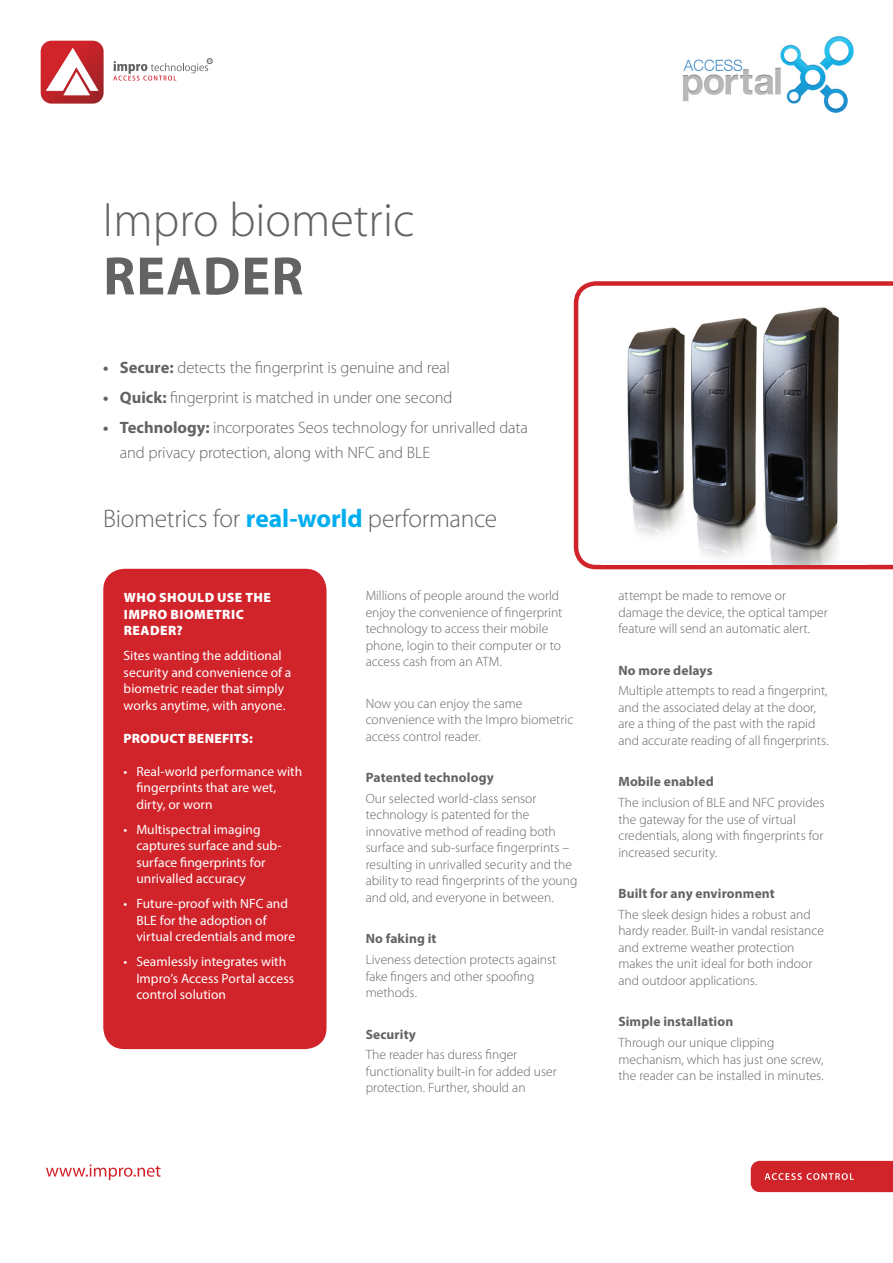
<style>
.page{position:relative;width:893px;height:1263px;background:#fff}
.page>*{position:absolute;margin:0;border:0;box-sizing:border-box;transform-origin:0 0}
.t1{font:700 54.6px "Myriad Pro";letter-spacing:.02em;color:#636366}
.t2{font:300 48.45px "Myriad Pro";color:#636366}
.t3{font:300 25.5px "Myriad Pro";letter-spacing:-.01em;color:#636366}
.t4{font:300 16.5px/25.5px "Myriad Pro";letter-spacing:-.005em;color:#636366}
.t5{font:300 13.5px/16.5px "Myriad Pro";color:#636366}
.t6{font:13.5px/16.5px "Myriad Pro";letter-spacing:.005em;color:#fff}
.t7{font:700 13.5px "Myriad Pro";letter-spacing:.01em;color:#636366}
.t8{font:900 13.5px/16.5px "Myriad Pro";letter-spacing:.03em;color:#fff}
.t9{font:900 13.5px "Myriad Pro";letter-spacing:.01em;color:#fff}
.s1{font-family:"Helvetica Neue";font-weight:900;font-stretch:condensed;font-size:12px}
.s2{font-weight:700}
.s3{font-weight:700;color:#00aeef}
</style>
<div class="page">
<svg style="left:574px;top:281px;width:319px;height:288px"></svg>
<div style="left:103px;top:569px;width:224px;height:480px;background:#d1232a;border-radius:21px"></div>
<img style="left:683px;top:36px;width:171px;height:77px">
<svg style="left:41px;top:41px;width:63px;height:63px"></svg>
<svg style="left:113px;top:58px;width:99px;height:23px"></svg>
<svg style="left:46px;top:1164px;width:115px;height:16px"></svg>
<svg style="left:751px;top:1161px;width:142px;height:31px;background:#d32e35"></svg>
<img style="left:602px;top:299px;width:266px;height:266px">
<h2 class="t2" style="left:103px;top:191px;width:313px">Impro biometric</h2>
<h1 class="t1" style="left:103px;top:240px;width:202px">READER</h1>
<p class="t4" style="left:103px;top:355px;width:349px"><span class="s1">•</span> <span class="s2">Secure:</span> detects the fingerprint is genuine and real</p>
<p class="t4" style="left:103px;top:385px;width:351px"><span class="s1">•</span> <span class="s2">Quick:</span> fingerprint is matched in under one second</p>
<p class="t4" style="left:120px;top:415px;width:410px;text-indent:-17px"><span class="s1">•</span> <span class="s2">Technology:</span> incorporates Seos technology for unrivalled data and privacy protection, along with NFC and BLE</p>
<h3 class="t3" style="left:103px;top:503px;width:395px">Biometrics for <span class="s3">real-world</span> performance</h3>
<p class="t8" style="left:124px;top:589px;width:149px">WHO SHOULD USE THE<br>IMPRO BIOMETRIC<br>READER?</p>
<p class="t6" style="left:124px;top:647px;width:169px">Sites wanting the additional security and convenience of a biometric reader that simply works anytime, with anyone.</p>
<p class="t9" style="left:124px;top:729px;width:131px">PRODUCT BENEFITS:</p>
<p class="t6" style="left:136px;top:763px;width:167px;text-indent:-13px">• Real-world performance with fingerprints that are wet, dirty, or worn</p>
<p class="t6" style="left:136px;top:821px;width:147px;text-indent:-13px">• Multispectral imaging captures surface and sub&shy;surface fingerprints for unrivalled accuracy</p>
<p class="t6" style="left:136px;top:895px;width:160px;text-indent:-13px">• Future-proof with NFC and<br>BLE for the adoption of virtual credentials and more</p>
<p class="t6" style="left:136px;top:953px;width:159px;text-indent:-13px">• Seamlessly integrates with<br>Impro’s Access Portal access control solution</p>
<p class="t5" style="left:366px;top:587px;width:198px">Millions of people around the world enjoy the convenience of fingerprint technology to access their mobile phone, login to their computer or to access cash from an ATM.</p>
<p class="t5" style="left:366px;top:695px;width:209px">Now you can enjoy the same convenience with the Impro biometric access control reader.</p>
<p class="t7" style="left:366px;top:769px;width:130px">Patented technology</p>
<p class="t5" style="left:366px;top:790px;width:213px">Our selected world-class sensor technology is patented for the innovative method of reading both surface and sub-surface fingerprints – resulting in unrivalled security and the ability to read fingerprints of the young and old, and everyone in between.</p>
<p class="t7" style="left:366px;top:930px;width:72px">No faking it</p>
<p class="t5" style="left:366px;top:951px;width:192px">Liveness detection protects against fake fingers and other spoofing methods.</p>
<p class="t7" style="left:366px;top:1025px;width:52px">Security</p>
<p class="t5" style="left:366px;top:1046px;width:192px">The reader has duress finger functionality built-in for added user protection. Further, should an</p>
<p class="t5" style="left:618px;top:587px;width:211px">attempt be made to remove or damage the device, the optical tamper feature will send an automatic alert.</p>
<p class="t7" style="left:618px;top:661px;width:96px">No more delays</p>
<p class="t5" style="left:618px;top:682px;width:212px">Multiple attempts to read a fingerprint, and the associated delay at the door, are a thing of the past with the rapid and accurate reading of all fingerprints.</p>
<p class="t7" style="left:618px;top:773px;width:97px">Mobile enabled</p>
<p class="t5" style="left:618px;top:794px;width:208px">The inclusion of BLE and NFC provides the gateway for the use of virtual credentials, along with fingerprints for increased security.</p>
<p class="t7" style="left:618px;top:885px;width:158px">Built for any environment</p>
<p class="t5" style="left:618px;top:906px;width:207px">The sleek design hides a robust and hardy reader. Built-in vandal resistance and extreme weather protection makes the unit ideal for both indoor and outdoor applications.</p>
<p class="t7" style="left:618px;top:1013px;width:116px">Simple installation</p>
<p class="t5" style="left:618px;top:1034px;width:207px">Through our unique clipping mechanism, which has just one screw, the reader can be installed in minutes.</p>
</div>
